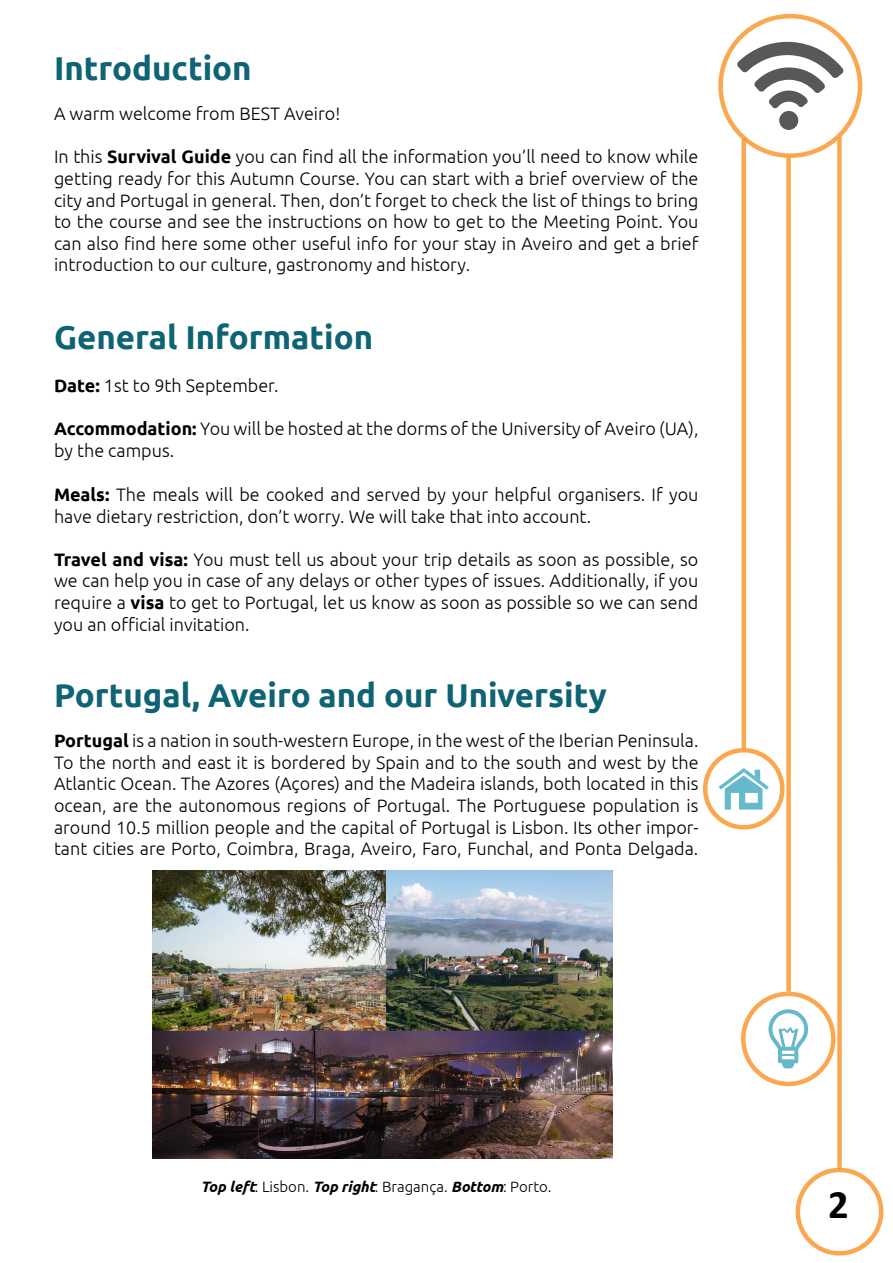
<style>
.page{position:relative;width:893px;height:1263px;background:#fff}
.page>*{position:absolute;margin:0;border:0;box-sizing:border-box;transform-origin:0 0}
.t1{font:700 40.5px "Calibri";color:#000}
.t2{font:700 33px "Ubuntu";color:#0e6474}
.t3{font:300 18px/21.6px "Ubuntu";color:#000}
.t4{font:300 15px "Ubuntu";color:#000}
.s1{font-weight:700}
.s2{font-weight:700;font-style:italic}
</style>
<div class="page">
<svg style="left:703px;top:14px;width:180px;height:1241px"></svg>
<img style="left:152px;top:871px;width:460px;height:287px">
<h2 class="t2" style="left:54px;top:48px;width:199px">Introduction</h2>
<p class="t3" style="left:54px;top:103px;width:288px">A warm welcome from BEST Aveiro!</p>
<p class="t3" style="left:54px;top:146px;width:646px;text-align:justify">In this <span class="s1">Survival Guide</span> you can find all the information you’ll need to know while getting ready for this Autumn Course. You can start with a brief overview of the city and Portugal in general. Then, don’t forget to check the list of things to bring to the course and see the instructions on how to get to the Meeting Point. You can also find here some other useful info for your stay in Aveiro and get a brief introduction to our culture, gastronomy and history.</p>
<h2 class="t2" style="left:54px;top:317px;width:321px">General Information</h2>
<p class="t3" style="left:54px;top:374px;width:224px"><span class="s1">Date:</span> 1st to 9th September.</p>
<p class="t3" style="left:54px;top:418px;width:646px"><span class="s1">Accommodation:</span> You will be hosted at the dorms of the University of Aveiro (UA), by the campus.</p>
<p class="t3" style="left:54px;top:483px;width:646px"><span class="s1">Meals:</span> The meals will be cooked and served by your helpful organisers. If you have dietary restriction, don’t worry. We will take that into account.</p>
<p class="t3" style="left:54px;top:548px;width:646px;text-align:justify"><span class="s1">Travel and visa:</span> You must tell us about your trip details as soon as possible, so we can help you in case of any delays or other types of issues. Additionally, if you require a <span class="s1">visa</span> to get to Portugal, let us know as soon as possible so we can send you an official invitation.</p>
<h2 class="t2" style="left:54px;top:675px;width:554px">Portugal, Aveiro and our University</h2>
<p class="t3" style="left:54px;top:729px;width:646px"><span class="s1">Portugal</span> is a nation in south-western Europe, in the west of the Iberian Peninsula.<br>To the north and east it is bordered by Spain and to the south and west by the Atlantic Ocean. The Azores (Açores) and the Madeira islands, both located in this ocean, are the autonomous regions of Portugal. The Portuguese population is around 10.5 million people and the capital of Portugal is Lisbon. Its other impor&shy;tant cities are Porto, Coimbra, Braga, Aveiro, Faro, Funchal, and Ponta Delgada.</p>
<p class="t4" style="left:201px;top:1177px;width:350px"><span class="s2">Top left</span>: Lisbon. <span class="s2">Top right</span>: Bragança. <span class="s2">Bottom</span>: Porto.</p>
<h1 class="t1" style="left:828px;top:1176px;width:22px">2</h1>
</div>
